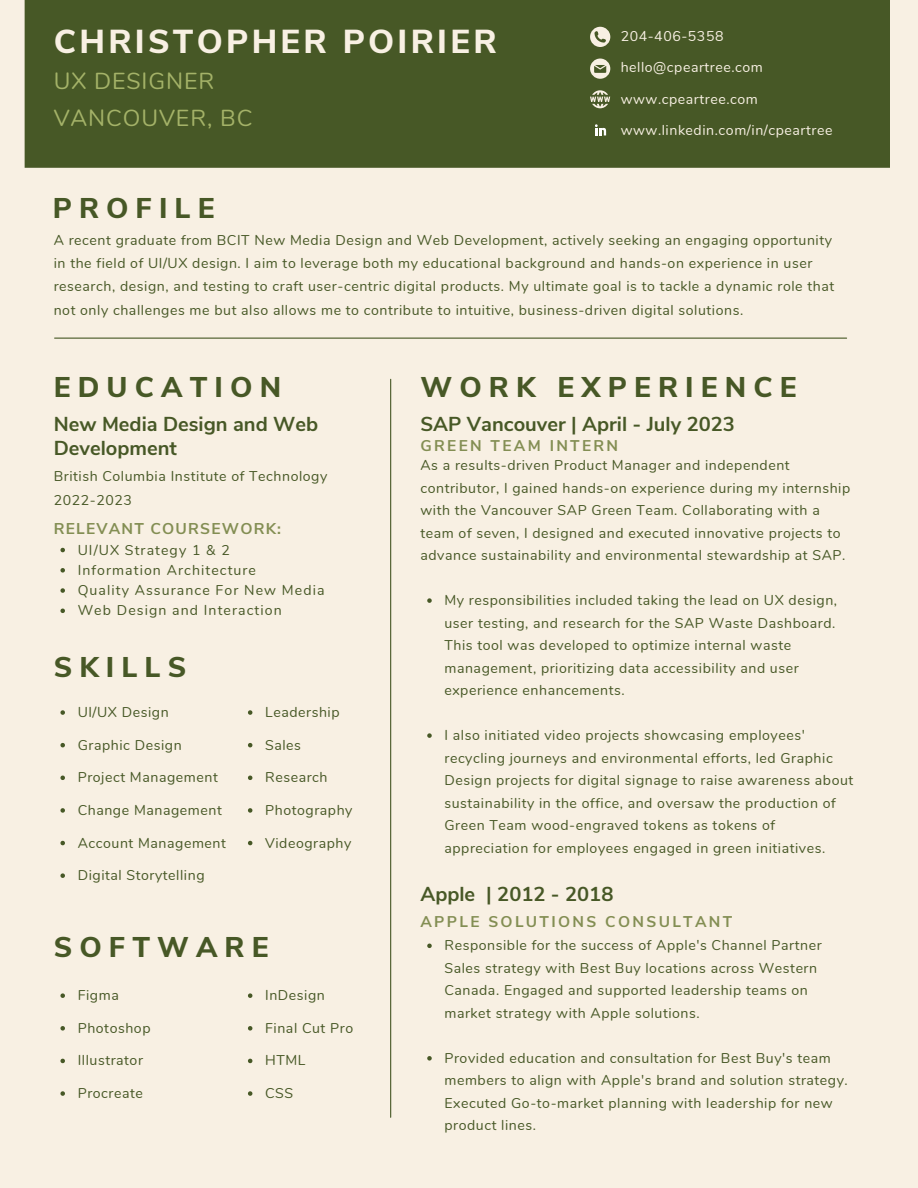
<style>
.page{position:relative;width:918px;height:1188px;background:#f8f0e3}
.page>*{position:absolute;margin:0;border:0;box-sizing:border-box;transform-origin:0 0}
.t1{font:800 33.15px "Nunito Sans";letter-spacing:.1em;color:#f8f0e3}
.t2{font:800 28.5px "Nunito Sans";letter-spacing:.25em;color:#475826}
.t3{font:23.1px "Nunito";letter-spacing:.04em;color:#a4b268}
.t4{font:700 20.1px/23.7px "Nunito Sans";color:#475826}
.t5{font:700 15.6px "Nunito Sans";letter-spacing:.075em;color:#838e53}
.t6{font:700 15.45px "Nunito Sans";letter-spacing:.15em;color:#838e53}
.t7{font:14.1px/22.5px "Nunito";letter-spacing:.04em;color:#475826}
.t8{font:14.1px "Nunito";letter-spacing:.075em;color:#475826}
.t9{font:14.1px "Nunito";letter-spacing:.04em;color:#f8f0e3}
</style>
<div class="page">
<div style="left:25px;top:0;width:865px;height:168px;background:#475826"></div>
<hr style="left:390px;top:379px;width:1px;height:738px;background:#475826">
<svg style="left:590px;top:27px;width:20px;height:20px"></svg>
<svg style="left:590px;top:59px;width:20px;height:20px"></svg>
<svg style="left:590px;top:90px;width:20px;height:18px"></svg>
<svg style="left:595px;top:124px;width:12px;height:12px"></svg>
<svg style="left:60px;top:993px;width:5px;height:5px"></svg>
<svg style="left:60px;top:1026px;width:5px;height:5px"></svg>
<svg style="left:60px;top:1059px;width:5px;height:4px"></svg>
<svg style="left:60px;top:1091px;width:5px;height:5px"></svg>
<svg style="left:248px;top:993px;width:4px;height:5px"></svg>
<svg style="left:248px;top:1026px;width:4px;height:5px"></svg>
<svg style="left:248px;top:1059px;width:4px;height:4px"></svg>
<svg style="left:248px;top:1091px;width:4px;height:5px"></svg>
<svg style="left:248px;top:710px;width:4px;height:5px"></svg>
<svg style="left:248px;top:743px;width:4px;height:4px"></svg>
<svg style="left:248px;top:776px;width:4px;height:4px"></svg>
<svg style="left:248px;top:808px;width:4px;height:5px"></svg>
<svg style="left:248px;top:841px;width:4px;height:4px"></svg>
<svg style="left:60px;top:710px;width:5px;height:5px"></svg>
<svg style="left:60px;top:743px;width:5px;height:4px"></svg>
<svg style="left:60px;top:776px;width:5px;height:4px"></svg>
<svg style="left:60px;top:808px;width:5px;height:5px"></svg>
<svg style="left:60px;top:841px;width:5px;height:4px"></svg>
<svg style="left:60px;top:873px;width:5px;height:5px"></svg>
<svg style="left:60px;top:548px;width:5px;height:4px"></svg>
<svg style="left:60px;top:568px;width:5px;height:5px"></svg>
<svg style="left:60px;top:588px;width:5px;height:5px"></svg>
<svg style="left:60px;top:609px;width:5px;height:4px"></svg>
<svg style="left:427px;top:944px;width:5px;height:4px"></svg>
<svg style="left:427px;top:1056px;width:5px;height:5px"></svg>
<svg style="left:427px;top:598px;width:5px;height:5px"></svg>
<svg style="left:427px;top:733px;width:5px;height:5px"></svg>
<hr style="left:55px;top:338px;width:792px;height:1px;background:#475826">
<p class="t1" style="left:54px;top:20px;width:444px">CHRISTOPHER POIRIER</p>
<p class="t3" style="left:54px;top:66px;width:162px">UX DESIGNER</p>
<p class="t3" style="left:54px;top:103px;width:200px">VANCOUVER, BC</p>
<p class="t2" style="left:53px;top:189px;width:163px">PROFILE</p>
<p class="t9" style="left:621px;top:27px;width:104px">204-406-5358</p>
<p class="t9" style="left:621px;top:58px;width:144px">hello@cpeartree.com</p>
<p class="t9" style="left:621px;top:90px;width:139px">www.cpeartree.com</p>
<p class="t9" style="left:621px;top:120px;width:213px">www.linkedin.com/in/cpeartree</p>
<p class="t7" style="left:54px;top:229px;width:782px;line-height:23.2px">A recent graduate from BCIT New Media Design and Web Development, actively seeking an engaging opportunity in the field of UI/UX design. I aim to leverage both my educational background and hands-on experience in user research, design, and testing to craft user-centric digital products. My ultimate goal is to tackle a dynamic role that not only challenges me but also allows me to contribute to intuitive, business-driven digital solutions.</p>
<p class="t2" style="left:54px;top:368px;width:229px">EDUCATION</p>
<p class="t4" style="left:54px;top:413px;width:266px">New Media Design and Web<br>Development</p>
<p class="t7" style="left:54px;top:465px;width:275px">British Columbia Institute of Technology</p>
<p class="t7" style="left:54px;top:489px;width:80px">2022-2023</p>
<p class="t8" style="left:78px;top:540px;width:154px">UI/UX Strategy 1 &amp; 2</p>
<p class="t8" style="left:78px;top:561px;width:180px">Information Architecture</p>
<p class="t8" style="left:78px;top:581px;width:248px">Quality Assurance For New Media</p>
<p class="t8" style="left:78px;top:601px;width:206px">Web Design and Interaction</p>
<p class="t5" style="left:54px;top:519px;width:229px">RELEVANT COURSEWORK:</p>
<p class="t2" style="left:54px;top:648px;width:134px">SKILLS</p>
<p class="t7" style="left:78px;top:701px;width:93px">UI/UX Design</p>
<p class="t7" style="left:78px;top:734px;width:106px">Graphic Design</p>
<p class="t7" style="left:78px;top:766px;width:142px">Project Management</p>
<p class="t7" style="left:78px;top:799px;width:146px">Change Management</p>
<p class="t7" style="left:78px;top:832px;width:150px">Account Management</p>
<p class="t7" style="left:78px;top:864px;width:128px">Digital Storytelling</p>
<p class="t7" style="left:265px;top:701px;width:76px">Leadership</p>
<p class="t7" style="left:265px;top:734px;width:37px">Sales</p>
<p class="t7" style="left:265px;top:766px;width:64px">Research</p>
<p class="t7" style="left:265px;top:799px;width:89px">Photography</p>
<p class="t7" style="left:265px;top:832px;width:88px">Videography</p>
<p class="t2" style="left:54px;top:928px;width:216px">SOFTWARE</p>
<p class="t7" style="left:78px;top:984px;width:43px">Figma</p>
<p class="t7" style="left:78px;top:1017px;width:74px">Photoshop</p>
<p class="t7" style="left:78px;top:1050px;width:67px">Illustrator</p>
<p class="t7" style="left:78px;top:1082px;width:67px">Procreate</p>
<p class="t7" style="left:265px;top:984px;width:61px">InDesign</p>
<p class="t7" style="left:265px;top:1017px;width:90px">Final Cut Pro</p>
<p class="t7" style="left:265px;top:1050px;width:42px">HTML</p>
<p class="t7" style="left:265px;top:1082px;width:30px">CSS</p>
<p class="t2" style="left:420px;top:368px;width:378px">WORK EXPERIENCE</p>
<p class="t4" style="left:420px;top:413px;width:316px">SAP Vancouver | April - July 2023</p>
<p class="t6" style="left:420px;top:435px;width:199px">GREEN TEAM INTERN</p>
<p class="t7" style="left:420px;top:454px;width:431px">As a results-driven Product Manager and independent contributor, I gained hands-on experience during my internship with the Vancouver SAP Green Team. Collaborating with a team of seven, I designed and executed innovative projects to advance sustainability and environmental stewardship at SAP.</p>
<p class="t7" style="left:444px;top:589px;width:394px">My responsibilities included taking the lead on UX design, user testing, and research for the SAP Waste Dashboard.<br>This tool was developed to optimize internal waste management, prioritizing data accessibility and user experience enhancements.</p>
<p class="t7" style="left:444px;top:724px;width:410px">I also initiated video projects showcasing employees' recycling journeys and environmental efforts, led Graphic Design projects for digital signage to raise awareness about sustainability in the office, and oversaw the production of Green Team wood-engraved tokens as tokens of appreciation for employees engaged in green initiatives.</p>
<p class="t4" style="left:420px;top:882px;width:194px">Apple | 2012 - 2018</p>
<p class="t7" style="left:444px;top:934px;width:379px">Responsible for the success of Apple's Channel Partner Sales strategy with Best Buy locations across Western Canada. Engaged and supported leadership teams on market strategy with Apple solutions.</p>
<p class="t7" style="left:444px;top:1047px;width:405px">Provided education and consultation for Best Buy's team members to align with Apple's brand and solution strategy.<br>Executed Go-to-market planning with leadership for new product lines.</p>
<p class="t6" style="left:420px;top:911px;width:313px">APPLE SOLUTIONS CONSULTANT</p>
</div>
